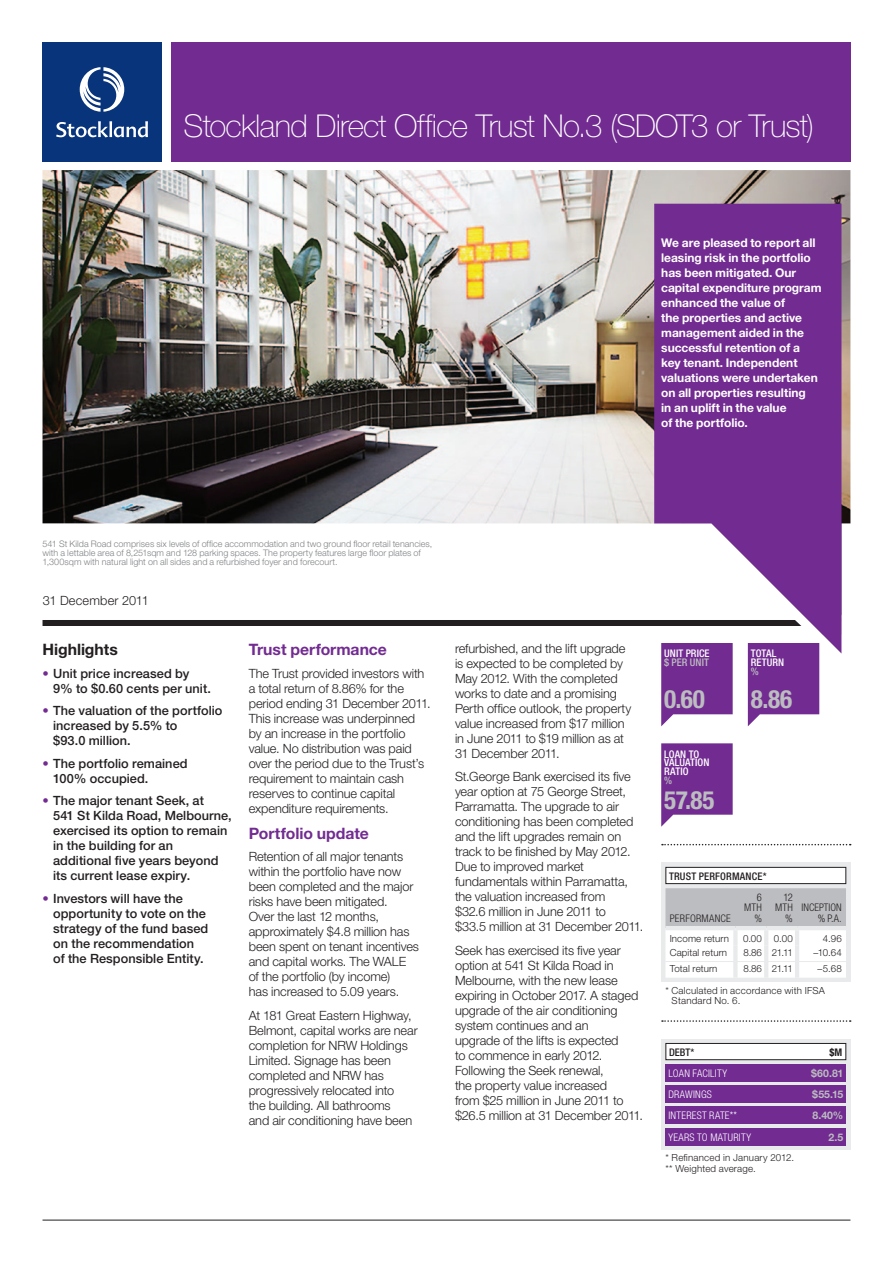
<style>
.page{position:relative;width:893px;height:1263px;background:#fff}
.page>*{position:absolute;margin:0;border:0;box-sizing:border-box;transform-origin:0 0}
.t1{font:100 31.5px "Helvetica Neue LT";letter-spacing:-.025em;color:#fff}
.t2{font:700 condensed 25.2px "Helvetica Neue LT";letter-spacing:-.005em;color:#bcbdc0}
.t3{font:700 15.75px "Helvetica Neue LT";color:#722b91}
.t4{font:700 15.75px "Helvetica Neue LT";letter-spacing:-.005em;color:#231f20}
.t5{font:300 12.75px/15px "Helvetica Neue LT";letter-spacing:-.01em;color:#231f20}
.t6{font:500 12.75px/15px "Helvetica Neue LT";letter-spacing:.005em;color:#231f20}
.t7{font:300 12.75px "Helvetica Neue LT";letter-spacing:.015em;color:#231f20}
.t8{font:700 12px/15px "Helvetica Neue LT";color:#fff}
.t9{font:300 condensed 10.5px "Helvetica Neue LT";letter-spacing:.025em;color:#fff}
.t10{font:500 condensed 10.5px/8.9px "Helvetica Neue LT";letter-spacing:.005em;color:#fff}
.t11{font:500 condensed 10.5px "Helvetica Neue LT";letter-spacing:.015em;color:#231f20}
.t12{font:300 condensed 10.5px/10.5px "Helvetica Neue LT";letter-spacing:.02em;color:#231f20;text-align:right}
.t13{font:700 10.5px "Helvetica Neue LT";letter-spacing:.005em;color:#bcbdc0}
.t14{font:300 condensed 10.5px/10.5px "Helvetica Neue LT";color:#231f20;text-align:right}
.t15{font:500 condensed 10.5px "Helvetica Neue LT";letter-spacing:.005em;color:#bcbdc0}
.t16{font:700 condensed 10.5px "Helvetica Neue LT";color:#231f20}
.t17{font:300 9.75px/10.5px "Helvetica Neue LT";letter-spacing:.015em;color:#231f20}
.t18{font:300 9px/9px "Helvetica Neue LT";letter-spacing:.005em;color:#808285}
.s1{color:#722b91}
</style>
<div class="page">
<div style="left:171px;top:43px;width:679px;height:119px;background:#722b91"></div>
<div style="left:43px;top:43px;width:119px;height:119px;background:#08347b"></div>
<svg style="left:80px;top:67px;width:44px;height:45px"></svg>
<svg style="left:56px;top:121px;width:92px;height:16px"></svg>
<img style="left:43px;top:170px;width:807px;height:465px">
<hr style="left:43px;top:1220px;width:807px;height:1px;background:#231f20">
<svg style="left:661px;top:1039px;width:189px;height:110px;background:#d7cedc"></svg>
<div style="left:665px;top:1107px;width:181px;height:17px;background:#722b91"></div>
<div style="left:665px;top:1128px;width:181px;height:17px;background:#722b91"></div>
<div style="left:665px;top:1064px;width:181px;height:17px;background:#722b91"></div>
<div style="left:665px;top:1085px;width:181px;height:17px;background:#722b91"></div>
<div style="left:666px;top:1043px;width:180px;height:17px;background:#fff"></div>
<div style="left:665px;top:1043px;width:181px;height:17px;border:1px solid #231f20"></div>
<div style="left:43px;top:620px;width:611px;height:6px;background:#231f20"></div>
<svg style="left:654px;top:204px;width:187px;height:449px;fill:#722b91"></svg>
<svg style="left:662px;top:1020px;width:189px;height:2px"></svg>
<svg style="left:662px;top:844px;width:189px;height:1px"></svg>
<div style="left:661px;top:863px;width:189px;height:119px;background:linear-gradient(to right,#e9eaeb,#e9eaeb)"></div>
<div style="left:666px;top:867px;width:180px;height:17px;background:#fff"></div>
<div style="left:665px;top:867px;width:181px;height:17px;border:1px solid #231f20"></div>
<svg style="left:665px;top:888px;width:181px;height:90px"></svg>
<hr style="left:665px;top:926px;width:70px;height:4px;background:#e9eaeb">
<hr style="left:735px;top:926px;width:31px;height:4px;background:#e9eaeb">
<div style="left:733px;top:930px;width:5px;height:15px;background:#e9eaeb"></div>
<hr style="left:766px;top:926px;width:31px;height:4px;background:#e9eaeb">
<hr style="left:764px;top:930px;width:4px;height:15px;background:#e9eaeb">
<hr style="left:797px;top:926px;width:49px;height:4px;background:#e9eaeb">
<hr style="left:795px;top:930px;width:4px;height:15px;background:#e9eaeb">
<div style="left:733px;top:945px;width:5px;height:16px;background:#e9eaeb"></div>
<hr style="left:764px;top:945px;width:4px;height:16px;background:#e9eaeb">
<hr style="left:795px;top:945px;width:4px;height:16px;background:#e9eaeb">
<div style="left:733px;top:962px;width:5px;height:16px;background:#e9eaeb"></div>
<hr style="left:764px;top:962px;width:4px;height:16px;background:#e9eaeb">
<hr style="left:795px;top:962px;width:4px;height:16px;background:#e9eaeb">
<hr style="left:665px;top:961px;width:70px;height:1px;background:#e9eaeb">
<hr style="left:735px;top:961px;width:31px;height:1px;background:#e9eaeb">
<hr style="left:766px;top:961px;width:31px;height:1px;background:#e9eaeb">
<hr style="left:797px;top:961px;width:49px;height:1px;background:#e9eaeb">
<svg style="left:661px;top:743px;width:72px;height:84px;background:#8649a0"></svg>
<svg style="left:661px;top:643px;width:72px;height:83px;background:#85479f"></svg>
<svg style="left:748px;top:643px;width:71px;height:83px;background:#84469f"></svg>
<h1 class="t1" style="left:184px;top:108px;width:632px">Stockland Direct Office Trust No.3 (SDOT3 or Trust)</h1>
<p class="t8" style="left:661px;top:235px;width:162px">We are pleased to report all leasing risk in the portfolio has been mitigated. Our capital expenditure program enhanced the value of<br>the properties and active management aided in the successful retention of a key tenant. Independent valuations were undertaken on all properties resulting<br>in an uplift in the value<br>of the portfolio.</p>
<p class="t18" style="left:43px;top:540px;width:391px">541 St Kilda Road comprises six levels of office accommodation and two ground floor retail tenancies, with a lettable area of 8,251sqm and 128 parking spaces. The property features large floor plates of<br>1,300sqm with natural light on all sides and a refurbished foyer and forecourt.</p>
<p class="t7" style="left:43px;top:593px;width:108px">31 December 2011</p>
<p class="t4" style="left:43px;top:640px;width:77px">Highlights</p>
<p class="t6" style="left:53px;top:666px;width:159px;text-indent:-11px"><span class="s1">•</span> Unit price increased by<br>9% to $0.60 cents per unit.</p>
<p class="t6" style="left:53px;top:703px;width:171px;text-indent:-11px"><span class="s1">•</span> The valuation of the portfolio increased by 5.5% to<br>$93.0 million.</p>
<p class="t6" style="left:53px;top:756px;width:136px;text-indent:-11px"><span class="s1">•</span> The portfolio remained<br>100% occupied.</p>
<p class="t6" style="left:53px;top:793px;width:180px;text-indent:-11px"><span class="s1">•</span> The major tenant Seek, at<br>541 St Kilda Road, Melbourne, exercised its option to remain in the building for an additional five years beyond its current lease expiry.</p>
<p class="t6" style="left:53px;top:891px;width:157px;text-indent:-11px"><span class="s1">•</span> Investors will have the opportunity to vote on the strategy of the fund based on the recommendation of the Responsible Entity.</p>
<p class="t3" style="left:249px;top:640px;width:140px">Trust performance</p>
<p class="t5" style="left:249px;top:665px;width:183px">The Trust provided investors with a total return of 8.86% for the period ending 31 December 2011.<br>This increase was underpinned by an increase in the portfolio value. No distribution was paid over the period due to the Trust’s requirement to maintain cash reserves to continue capital expenditure requirements.</p>
<p class="t3" style="left:249px;top:823px;width:122px">Portfolio update</p>
<p class="t5" style="left:249px;top:849px;width:172px">Retention of all major tenants within the portfolio have now been completed and the major risks have been mitigated.<br>Over the last 12 months, approximately $4.8 million has been spent on tenant incentives and capital works. The WALE of the portfolio (by income)<br>has increased to 5.09 years.</p>
<p class="t5" style="left:249px;top:1007px;width:171px">At 181 Great Eastern Highway,<br>Belmont, capital works are near completion for NRW Holdings<br>Limited. Signage has been completed and NRW has progressively relocated into<br>the building. All bathrooms<br>and air conditioning have been</p>
<p class="t5" style="left:455px;top:641px;width:178px">refurbished, and the lift upgrade is expected to be completed by<br>May 2012. With the completed works to date and a promising<br>Perth office outlook, the property value increased from $17 million in June 2011 to $19 million as at<br>31 December 2011.</p>
<p class="t5" style="left:455px;top:769px;width:190px">St.George Bank exercised its five year option at 75 George Street,<br>Parramatta. The upgrade to air conditioning has been completed and the lift upgrades remain on track to be finished by May 2012.<br>Due to improved market fundamentals within Parramatta, the valuation increased from<br>$32.6 million in June 2011 to<br>$33.5 million at 31 December 2011.</p>
<p class="t5" style="left:455px;top:942px;width:190px">Seek has exercised its five year option at 541 St Kilda Road in<br>Melbourne, with the new lease expiring in October 2017. A staged upgrade of the air conditioning system continues and an<br>upgrade of the lifts is expected<br>to commence in early 2012.<br>Following the Seek renewal,<br>the property value increased<br>from $25 million in June 2011 to $26.5 million at 31 December 2011.</p>
<p class="t10" style="left:664px;top:649px;width:47px">UNIT PRICE</p>
<p class="t15" style="left:664px;top:656px;width:46px">$ PER UNIT</p>
<h2 class="t2" style="left:664px;top:684px;width:42px">0.60</h2>
<p class="t10" style="left:664px;top:749px;width:47px">LOAN TO<br>VALUATION<br>RATIO</p>
<p class="t15" style="left:664px;top:774px;width:9px">%</p>
<h2 class="t2" style="left:664px;top:785px;width:52px">57.85</h2>
<p class="t10" style="left:751px;top:649px;width:35px">TOTAL<br>RETURN</p>
<p class="t15" style="left:751px;top:665px;width:9px">%</p>
<h2 class="t2" style="left:751px;top:684px;width:43px">8.86</h2>
<p class="t11" style="left:669px;top:870px;width:99px">TRUST PERFORMANCE*</p>
<p class="t12" style="left:670px;top:913px;width:63px">PERFORMANCE</p>
<p class="t12" style="left:744px;top:892px;width:19px">6<br>MTH %</p>
<p class="t12" style="left:775px;top:892px;width:19px">12<br>MTH %</p>
<p class="t14" style="left:802px;top:902px;width:42px">INCEPTION % P.A.</p>
<p class="t17" style="left:670px;top:933px;width:61px">Income return</p>
<p class="t17" style="left:743px;top:933px;width:51px">0.00 0.00</p>
<p class="t17" style="left:823px;top:933px;width:20px">4.96</p>
<p class="t17" style="left:670px;top:947px;width:59px">Capital return</p>
<p class="t17" style="left:743px;top:947px;width:51px">8.86 21.11</p>
<p class="t17" style="left:813px;top:947px;width:30px">–10.64</p>
<p class="t17" style="left:670px;top:963px;width:49px">Total return</p>
<p class="t17" style="left:743px;top:963px;width:51px">8.86 21.11</p>
<p class="t17" style="left:818px;top:963px;width:26px">–5.68</p>
<p class="t17" style="left:672px;top:985px;width:155px;text-indent:-6px">* Calculated in accordance with IFSA<br>Standard No. 6.</p>
<p class="t11" style="left:669px;top:1046px;width:27px">DEBT*</p>
<p class="t16" style="left:830px;top:1045px;width:14px">$M</p>
<p class="t9" style="left:668px;top:1067px;width:60px">LOAN FACILITY</p>
<p class="t13" style="left:811px;top:1067px;width:34px">$60.81</p>
<p class="t9" style="left:668px;top:1088px;width:45px">DRAWINGS</p>
<p class="t13" style="left:812px;top:1088px;width:33px">$55.15</p>
<p class="t9" style="left:668px;top:1110px;width:70px">INTEREST RATE**</p>
<p class="t13" style="left:813px;top:1109px;width:32px">8.40%</p>
<p class="t9" style="left:668px;top:1131px;width:84px">YEARS TO MATURITY</p>
<p class="t13" style="left:828px;top:1130px;width:16px">2.5</p>
<p class="t17" style="left:665px;top:1152px;width:130px">* Refinanced in January 2012. ** Weighted average.</p>
</div>
